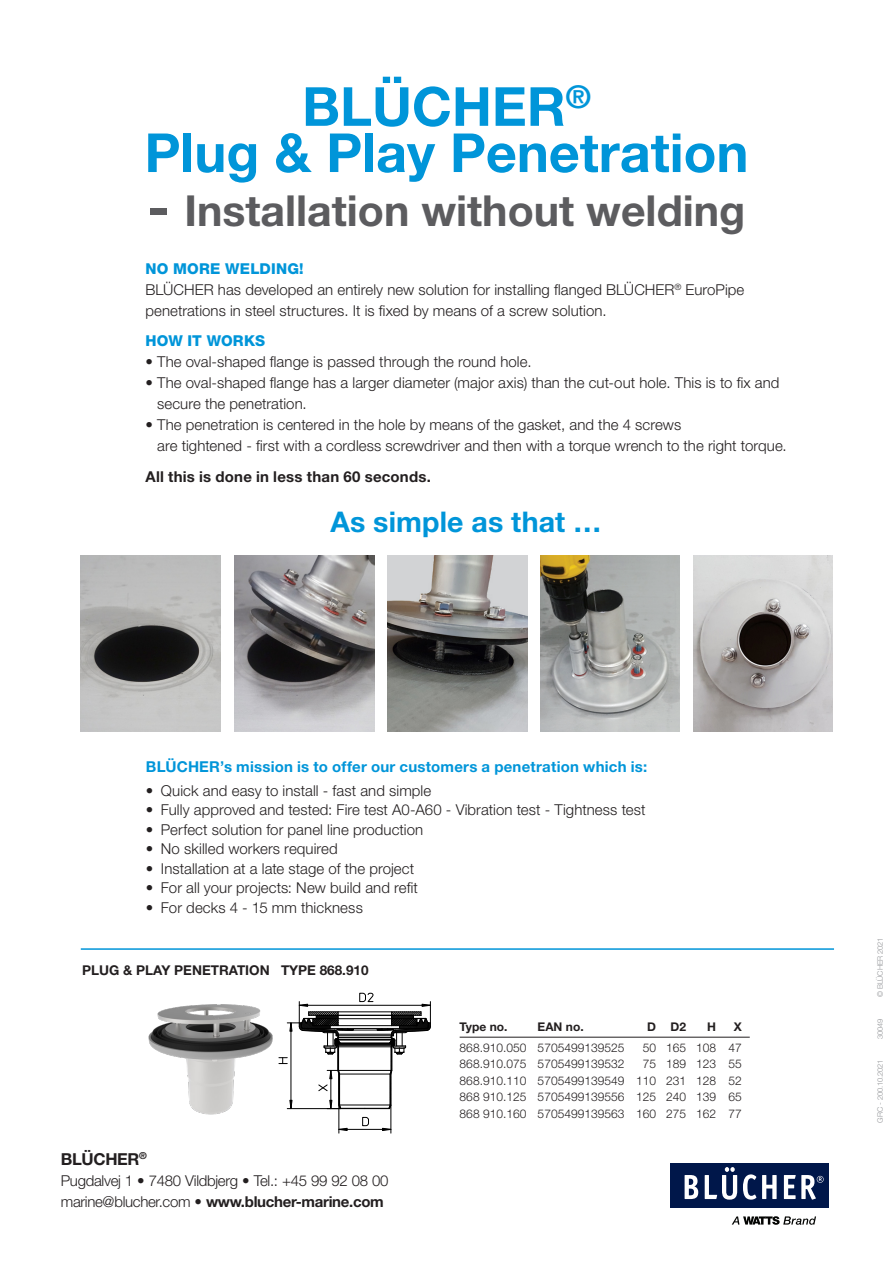
<style>
.page{position:relative;width:893px;height:1263px;background:#fff}
.page>*{position:absolute;margin:0;border:0;box-sizing:border-box;transform-origin:0 0}
.Body_text{font:700 53.85px/46.2px "Helvetica Neue LT Std";color:#0095d9;text-align:center}
.Body_text-2{font:700 42.75px "Helvetica Neue LT Std";color:#5c5c5f}
.t1{font:700 28.5px "Helvetica Neue LT Std";letter-spacing:.005em;color:#0095d9}
.Normal{font:700 16.5px "Helvetica Neue LT Std";letter-spacing:-.02em;color:#231f20}
.Normal-2{font:300 15px/21px "Helvetica Neue LT Std";letter-spacing:.005em;color:#231f20}
.t2{font:700 15px "Helvetica Neue LT Std";letter-spacing:.015em;color:#0095d9}
.Normal-3{font:300 15px "Helvetica Neue LT Std";letter-spacing:-.02em;color:#231f20}
.Normal-4{font:700 15px "Helvetica Neue LT Std";letter-spacing:-.02em;color:#231f20}
.Normal-5{font:700 15px "Helvetica Neue LT Std";letter-spacing:.015em;color:#231f20}
.t3{font:800 15px "Helvetica Neue LT Std";color:#0095d9}
.t4{font:700 13.5px "Helvetica Neue LT Std";color:#231f20}
.t5{font:300 12px "Helvetica Neue LT Std";color:#231f20}
.t6{font:700 12px "Helvetica Neue LT Std";color:#231f20}
.Normal-6{font:300 7.5px "Helvetica Neue LT Std";letter-spacing:-.02em;color:#939598}
.s1{font-size:53.85px}
.s2{font-weight:800;color:#0095d9}
.s3{font-weight:700}
.s4{font-weight:300}
</style>
<div class="page">
<div style="left:670px;top:1163px;width:159px;height:45px;background:#00174a"></div>
<svg style="left:732px;top:1216px;width:84px;height:9px"></svg>
<svg style="left:685px;top:1175px;width:13px;height:24px"></svg>
<svg style="left:743px;top:1174px;width:13px;height:25px"></svg>
<svg style="left:762px;top:1175px;width:15px;height:24px"></svg>
<svg style="left:784px;top:1175px;width:40px;height:24px"></svg>
<svg style="left:705px;top:1167px;width:32px;height:32px"></svg>
<hr style="left:460px;top:1037px;width:290px;height:1px;background:#231f20">
<img style="left:148px;top:1004px;width:125px;height:111px">
<svg style="left:279px;top:993px;width:152px;height:140px"></svg>
<hr style="left:81px;top:948px;width:753px;height:2px;background:#0095d9">
<img style="left:693px;top:556px;width:140px;height:175px">
<img style="left:540px;top:556px;width:140px;height:175px">
<img style="left:387px;top:556px;width:140px;height:175px">
<img style="left:234px;top:556px;width:140px;height:175px">
<img style="left:81px;top:556px;width:139px;height:175px">
<p class="Body_text" style="left:145px;top:82px;width:605px">BLÜCHER<sup>®<br></sup>Plug &amp; Play Penetration</p>
<p class="Body_text-2" style="left:148px;top:184px;width:599px"><span class="s1">-</span> Installation without welding</p>
<p class="Normal-2" style="left:145px;top:258px;width:600px"><span class="s2">NO MORE WELDING!<br></span>BLÜCHER has developed an entirely new solution for installing flanged BLÜCHER<sup>®</sup> EuroPipe penetrations in steel structures. It is fixed by means of a screw solution.</p>
<p class="t3" style="left:145px;top:332px;width:121px">HOW IT WORKS</p>
<p class="Normal-2" style="left:145px;top:351px;width:388px"><span class="s3">•</span> The oval-shaped flange is passed through the round hole.</p>
<p class="Normal-2" style="left:157px;top:372px;width:624px;text-indent:-12px"><span class="s3">•</span> The oval-shaped flange has a larger diameter (major axis) than the cut-out hole. This is to fix and secure the penetration.</p>
<p class="Normal-2" style="left:157px;top:414px;width:631px;text-indent:-12px"><span class="s3">•</span> The penetration is centered in the hole by means of the gasket, and the 4 screws<br>are tightened - first with a cordless screwdriver and then with a torque wrench to the right torque.</p>
<p class="Normal-5" style="left:145px;top:468px;width:287px">All this is done in less than 60 seconds.</p>
<p class="t1" style="left:330px;top:504px;width:273px">As simple as that …</p>
<p class="t2" style="left:146px;top:757px;width:503px">BLÜCHER’s mission is to offer our customers a penetration which is:</p>
<p class="Normal-2" style="left:146px;top:779px;width:287px">• Quick and easy to install - fast and simple</p>
<p class="Normal-2" style="left:146px;top:799px;width:501px">• Fully approved and tested: Fire test A0-A60 - Vibration test - Tightness test</p>
<p class="Normal-2" style="left:146px;top:818px;width:279px">• Perfect solution for panel line production</p>
<p class="Normal-2" style="left:146px;top:838px;width:193px">• No skilled workers required</p>
<p class="Normal-2" style="left:146px;top:857px;width:270px">• Installation at a late stage of the project</p>
<p class="Normal-2" style="left:146px;top:877px;width:273px">• For all your projects: New build and refit</p>
<p class="Normal-2" style="left:146px;top:896px;width:218px">• For decks 4 - 15 mm thickness</p>
<p class="t4" style="left:82px;top:962px;width:288px">PLUG &amp; PLAY PENETRATION TYPE 868.910</p>
<p class="Normal" style="left:61px;top:1148px;width:88px">BLÜCHER<sup>®</sup></p>
<p class="Normal-3" style="left:61px;top:1171px;width:329px">Pugdalvej 1 <span class="s3">•</span> 7480 Vildbjerg <span class="s3">•</span> Tel.: +45 99 92 08 00</p>
<p class="Normal-4" style="left:61px;top:1192px;width:324px"><span class="s4">marine@blucher.com</span> • www.blucher-marine.com</p>
<p class="t6" style="left:460px;top:1019px;width:49px">Type no.</p>
<p class="t6" style="left:538px;top:1019px;width:48px">EAN no.</p>
<p class="t6" style="left:647px;top:1019px;width:40px">D D2</p>
<p class="t6" style="left:707px;top:1019px;width:10px">H</p>
<p class="t6" style="left:734px;top:1019px;width:10px">X</p>
<p class="t5" style="left:460px;top:1040px;width:166px">868.910.050 5705499139525</p>
<p class="t5" style="left:643px;top:1040px;width:100px">50 165 108 47</p>
<p class="t5" style="left:460px;top:1057px;width:166px">868.910.075 5705499139532</p>
<p class="t5" style="left:643px;top:1057px;width:100px">75 189 123 55</p>
<p class="t5" style="left:460px;top:1073px;width:283px">868.910.110 5705499139549 110 231 128 52</p>
<p class="t5" style="left:460px;top:1090px;width:283px">868 910.125 5705499139556 125 240 139 65</p>
<p class="t5" style="left:460px;top:1106px;width:283px">868 910.160 5705499139563 160 275 162 77</p>
<p class="Normal-6" style="left:876px;top:997px;width:61px;rotate:-90deg">© BLÜCHER 2021</p>
<p class="Normal-6" style="left:876px;top:1039px;width:22px;rotate:-90deg">30049</p>
<p class="Normal-6" style="left:876px;top:1123px;width:64px;rotate:-90deg">GRC - 200.10.2021</p>
</div>
